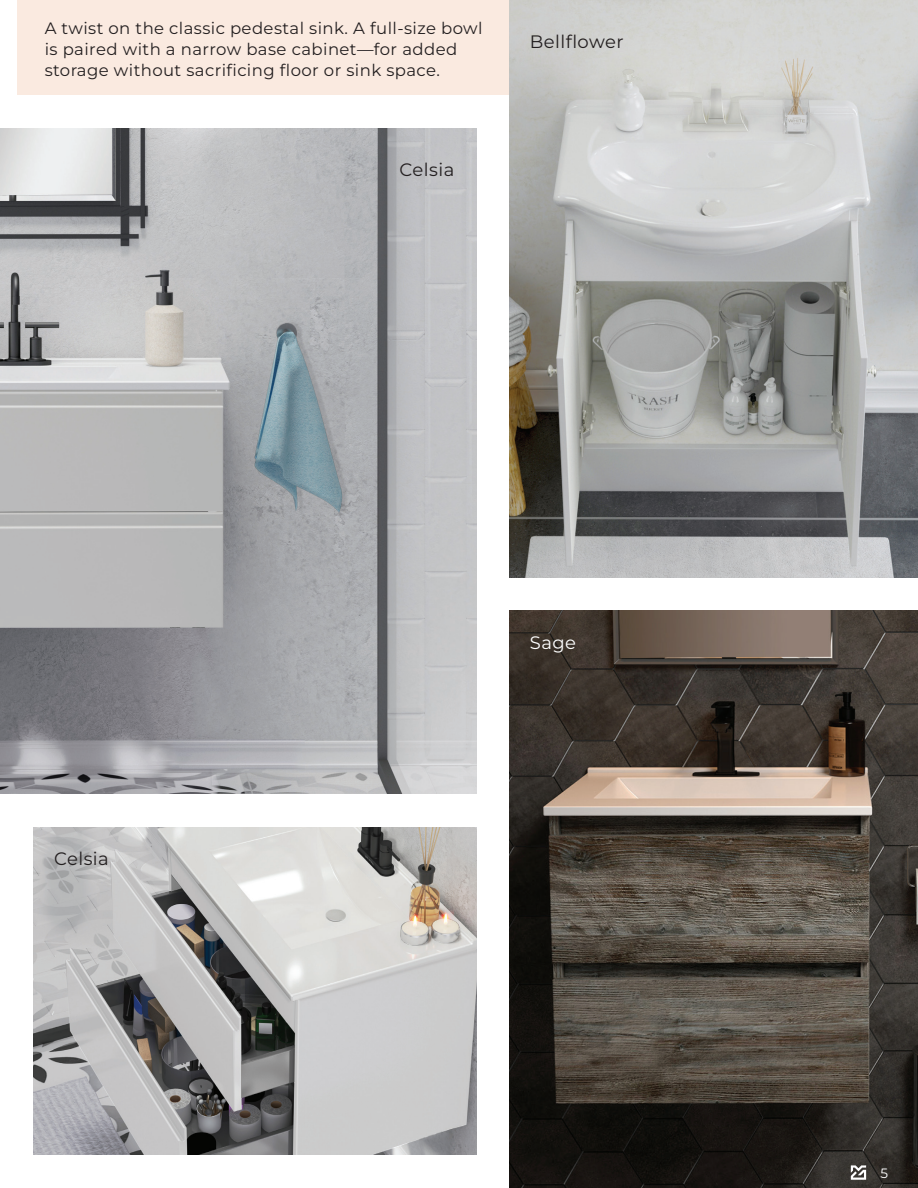
<style>
.page{position:relative;width:918px;height:1188px;background:#fff}
.page>*{position:absolute;margin:0;border:0;box-sizing:border-box;transform-origin:0 0}
.t1{font:18px "Montserrat";letter-spacing:.025em;color:#231f20}
.t2{font:18px "Montserrat";color:#fff}
.t3{font:16.5px/21px "Montserrat";letter-spacing:.025em;color:#231f20}
.t4{font:13.5px "Montserrat";color:#fff}
</style>
<div class="page">
<div style="left:18px;top:0;width:512px;height:95px;background:#faeae0"></div>
<img style="left:0;top:129px;width:476px;height:664px">
<img style="left:34px;top:827px;width:442px;height:327px">
<img style="left:510px;top:0;width:408px;height:577px">
<img style="left:510px;top:611px;width:408px;height:577px">
<svg style="left:851px;top:1165px;width:15px;height:15px"></svg>
<p class="t3" style="left:45px;top:17px;width:439px">A twist on the classic pedestal sink. A full-size bowl is paired with a narrow base cabinet—for added storage without sacrificing floor or sink space.</p>
<p class="t1" style="left:400px;top:158px;width:56px">Celsia</p>
<p class="t1" style="left:530px;top:30px;width:95px">Bellflower</p>
<p class="t1" style="left:54px;top:846px;width:56px">Celsia</p>
<p class="t2" style="left:530px;top:630px;width:48px">Sage</p>
<p class="t4" style="left:881px;top:1164px;width:9px">5</p>
</div>
